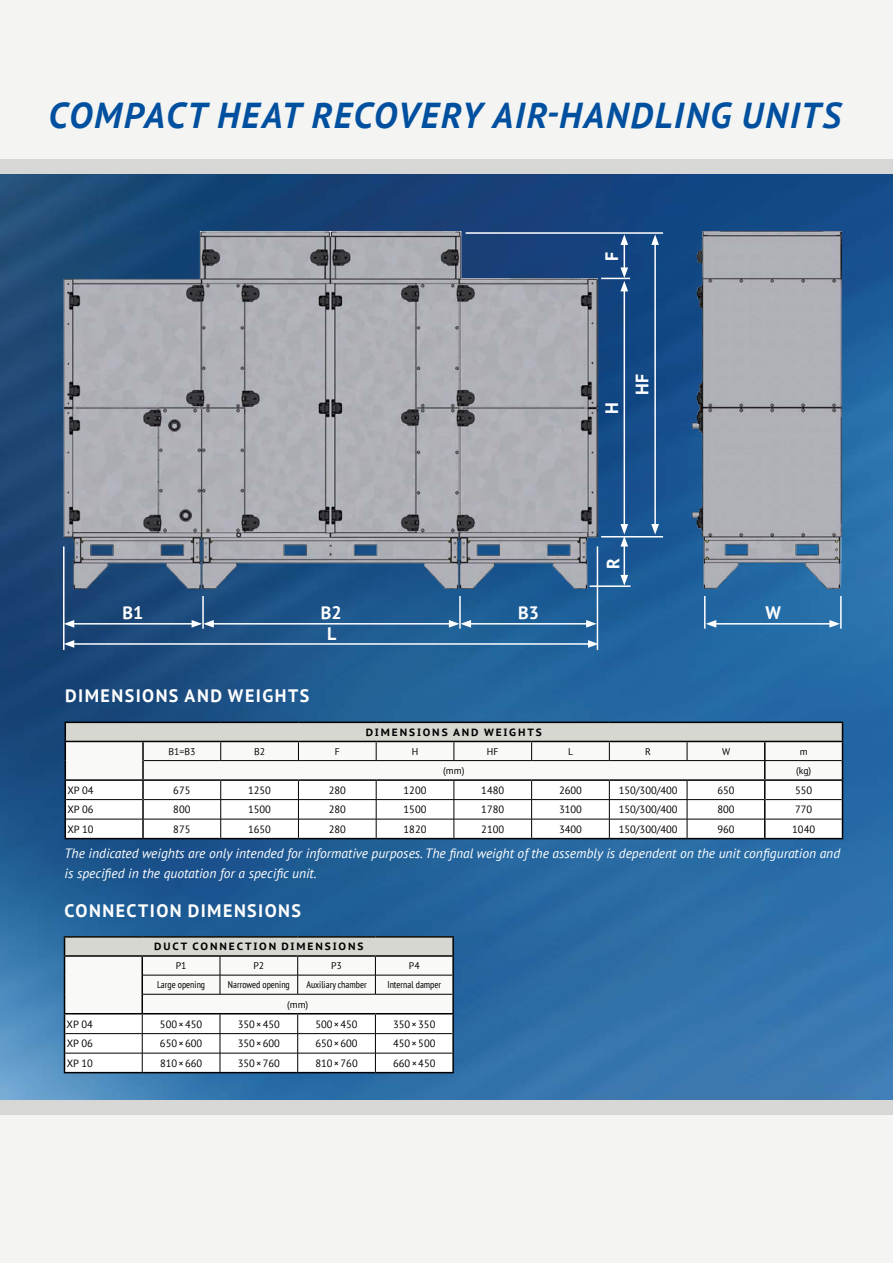
<style>
.page{position:relative;width:893px;height:1263px;background:#fff}
.page>*{position:absolute;margin:0;border:0;box-sizing:border-box;transform-origin:0 0}
.t1{font:italic 700 36px "PT Sans";letter-spacing:.05em;color:#00509f}
.t2{font:700 18px "PT Sans";letter-spacing:.08em;color:#fff}
.t3{font:italic 13.5px/19.5px "PT Sans";color:#fff}
.t4{font:10.5px "PT Sans";color:#000}
.t5{font:700 10.5px "PT Sans Caption";letter-spacing:.18em;color:#000}
.t6{font:condensed 9.75px "PT Sans";color:#000}
.t7{font:9.75px "PT Sans";color:#000}
</style>
<div class="page">
<img style="left:0;top:173px;width:893px;height:927px">
<div style="left:0;top:1114px;width:893px;height:149px;background:#f4f4f2"></div>
<div style="left:0;top:1100px;width:893px;height:14px;background:#d7d7d5"></div>
<div style="left:0;top:0;width:893px;height:162px;background:#f4f4f2"></div>
<div style="left:0;top:159px;width:893px;height:14px;background:#d7d7d5"></div>
<img style="left:64px;top:231px;width:534px;height:358px">
<img style="left:693px;top:231px;width:149px;height:358px">
<hr style="left:63px;top:546px;width:2px;height:104px;background:#fff">
<hr style="left:202px;top:596px;width:2px;height:33px;background:#fff">
<hr style="left:459px;top:596px;width:2px;height:33px;background:#fff">
<hr style="left:597px;top:546px;width:1px;height:104px;background:#fff">
<hr style="left:72px;top:643px;width:518px;height:2px;background:#fff">
<svg style="left:64px;top:640px;width:10px;height:8px"></svg>
<svg style="left:588px;top:640px;width:9px;height:8px"></svg>
<hr style="left:72px;top:623px;width:122px;height:1px;background:#fff">
<svg style="left:64px;top:620px;width:10px;height:8px"></svg>
<hr style="left:211px;top:623px;width:240px;height:1px;background:#fff">
<svg style="left:192px;top:620px;width:22px;height:8px"></svg>
<hr style="left:469px;top:623px;width:119px;height:1px;background:#fff">
<svg style="left:449px;top:620px;width:22px;height:8px"></svg>
<svg style="left:586px;top:620px;width:11px;height:8px"></svg>
<hr style="left:601px;top:536px;width:62px;height:1px;background:#fff">
<hr style="left:590px;top:585px;width:40px;height:2px;background:#fff">
<hr style="left:624px;top:544px;width:1px;height:33px;background:#fff">
<svg style="left:620px;top:575px;width:8px;height:10px"></svg>
<hr style="left:624px;top:289px;width:1px;height:237px;background:#fff">
<svg style="left:620px;top:524px;width:8px;height:22px"></svg>
<hr style="left:654px;top:243px;width:2px;height:283px;background:#fff">
<svg style="left:651px;top:524px;width:8px;height:10px"></svg>
<svg style="left:651px;top:234px;width:8px;height:11px"></svg>
<svg style="left:601px;top:234px;width:29px;height:57px;background:#2e588e"></svg>
<hr style="left:466px;top:232px;width:197px;height:2px;background:#fff">
<hr style="left:840px;top:596px;width:2px;height:33px;background:#fff">
<hr style="left:714px;top:623px;width:118px;height:1px;background:#fff">
<svg style="left:706px;top:620px;width:10px;height:8px"></svg>
<svg style="left:829px;top:620px;width:11px;height:8px"></svg>
<hr style="left:704px;top:596px;width:2px;height:33px;background:#fff">
<hr style="left:65px;top:722px;width:78px;height:1px;background:#000">
<hr style="left:143px;top:722px;width:78px;height:1px;background:#000">
<hr style="left:221px;top:722px;width:77px;height:1px;background:#000">
<hr style="left:298px;top:722px;width:78px;height:1px;background:#000">
<hr style="left:376px;top:722px;width:78px;height:1px;background:#000">
<hr style="left:454px;top:722px;width:78px;height:1px;background:#000">
<hr style="left:532px;top:722px;width:77px;height:1px;background:#000">
<hr style="left:609px;top:722px;width:78px;height:1px;background:#000">
<hr style="left:687px;top:722px;width:78px;height:1px;background:#000">
<hr style="left:765px;top:722px;width:78px;height:1px;background:#000">
<hr style="left:65px;top:838px;width:78px;height:1px;background:#000">
<hr style="left:143px;top:838px;width:78px;height:1px;background:#000">
<hr style="left:221px;top:838px;width:77px;height:1px;background:#000">
<hr style="left:298px;top:838px;width:78px;height:1px;background:#000">
<hr style="left:376px;top:838px;width:78px;height:1px;background:#000">
<hr style="left:454px;top:838px;width:78px;height:1px;background:#000">
<hr style="left:532px;top:838px;width:77px;height:1px;background:#000">
<hr style="left:609px;top:838px;width:78px;height:1px;background:#000">
<hr style="left:687px;top:838px;width:78px;height:1px;background:#000">
<hr style="left:765px;top:838px;width:78px;height:1px;background:#000">
<svg style="left:65px;top:723px;width:778px;height:115px"></svg>
<hr style="left:765px;top:760px;width:77px;height:1px;background:#000">
<hr style="left:144px;top:760px;width:77px;height:1px;background:#000">
<hr style="left:221px;top:760px;width:77px;height:1px;background:#000">
<hr style="left:298px;top:760px;width:78px;height:1px;background:#000">
<hr style="left:376px;top:760px;width:78px;height:1px;background:#000">
<hr style="left:454px;top:760px;width:78px;height:1px;background:#000">
<hr style="left:532px;top:760px;width:77px;height:1px;background:#000">
<hr style="left:609px;top:760px;width:78px;height:1px;background:#000">
<hr style="left:687px;top:760px;width:78px;height:1px;background:#000">
<hr style="left:64px;top:936px;width:78px;height:2px;background:#000">
<hr style="left:142px;top:936px;width:78px;height:2px;background:#000">
<hr style="left:220px;top:936px;width:78px;height:2px;background:#000">
<hr style="left:298px;top:936px;width:77px;height:2px;background:#000">
<hr style="left:375px;top:936px;width:79px;height:2px;background:#000">
<svg style="left:64px;top:938px;width:390px;height:135px"></svg>
<h1 class="t1" style="left:49px;top:92px;width:794px">COMPACT HEAT RECOVERY AIR-HANDLING UNITS</h1>
<h2 class="t2" style="left:123px;top:601px;width:22px">B1</h2>
<h2 class="t2" style="left:321px;top:601px;width:22px">B2</h2>
<h2 class="t2" style="left:518px;top:601px;width:22px">B3</h2>
<h2 class="t2" style="left:327px;top:622px;width:11px">L</h2>
<h2 class="t2" style="left:65px;top:684px;width:246px">DIMENSIONS AND WEIGHTS</h2>
<p class="t5" style="left:366px;top:725px;width:178px">DIMENSIONS AND WEIGHTS</p>
<h2 class="t2" style="left:600px;top:261px;width:11px;rotate:-90deg">F</h2>
<h2 class="t2" style="left:600px;top:414px;width:13px;rotate:-90deg">H</h2>
<h2 class="t2" style="left:630px;top:395px;width:22px;rotate:-90deg">HF</h2>
<h2 class="t2" style="left:601px;top:569px;width:12px;rotate:-90deg">R</h2>
<h2 class="t2" style="left:765px;top:601px;width:17px">W</h2>
<p class="t7" style="left:168px;top:745px;width:28px">B1=B3</p>
<p class="t7" style="left:254px;top:745px;width:13px">B2</p>
<p class="t7" style="left:335px;top:745px;width:7px">F</p>
<p class="t7" style="left:412px;top:745px;width:8px">H</p>
<p class="t7" style="left:487px;top:745px;width:13px">HF</p>
<p class="t7" style="left:568px;top:745px;width:7px">L</p>
<p class="t7" style="left:645px;top:745px;width:7px">R</p>
<p class="t7" style="left:722px;top:745px;width:10px">W</p>
<p class="t7" style="left:800px;top:745px;width:9px">m</p>
<p class="t7" style="left:443px;top:764px;width:23px">(mm)</p>
<p class="t7" style="left:796px;top:764px;width:17px">(kg)</p>
<p class="t4" style="left:67px;top:783px;width:28px">XP 04</p>
<p class="t4" style="left:173px;top:783px;width:19px">675</p>
<p class="t4" style="left:248px;top:783px;width:24px">1250</p>
<p class="t4" style="left:329px;top:783px;width:19px">280</p>
<p class="t4" style="left:404px;top:783px;width:24px">1200</p>
<p class="t4" style="left:481px;top:783px;width:24px">1480</p>
<p class="t4" style="left:559px;top:783px;width:24px">2600</p>
<p class="t4" style="left:619px;top:783px;width:60px">150/300/400</p>
<p class="t4" style="left:717px;top:783px;width:19px">650</p>
<p class="t4" style="left:795px;top:783px;width:19px">550</p>
<p class="t4" style="left:67px;top:803px;width:28px">XP 06</p>
<p class="t4" style="left:173px;top:803px;width:19px">800</p>
<p class="t4" style="left:248px;top:803px;width:24px">1500</p>
<p class="t4" style="left:329px;top:803px;width:19px">280</p>
<p class="t4" style="left:404px;top:803px;width:24px">1500</p>
<p class="t4" style="left:481px;top:803px;width:24px">1780</p>
<p class="t4" style="left:559px;top:803px;width:24px">3100</p>
<p class="t4" style="left:619px;top:803px;width:60px">150/300/400</p>
<p class="t4" style="left:717px;top:803px;width:19px">800</p>
<p class="t4" style="left:795px;top:803px;width:19px">770</p>
<p class="t4" style="left:67px;top:822px;width:28px">XP 10</p>
<p class="t4" style="left:173px;top:822px;width:19px">875</p>
<p class="t4" style="left:248px;top:822px;width:24px">1650</p>
<p class="t4" style="left:329px;top:822px;width:19px">280</p>
<p class="t4" style="left:404px;top:822px;width:24px">1820</p>
<p class="t4" style="left:481px;top:822px;width:24px">2100</p>
<p class="t4" style="left:559px;top:822px;width:24px">3400</p>
<p class="t4" style="left:619px;top:822px;width:60px">150/300/400</p>
<p class="t4" style="left:717px;top:822px;width:19px">960</p>
<p class="t4" style="left:792px;top:822px;width:24px">1040</p>
<p class="t3" style="left:65px;top:843px;width:777px">The indicated weights are only intended for informative purposes. The final weight of the assembly is dependent on the unit configuration and is specified in the quotation for a specific unit.</p>
<h2 class="t2" style="left:64px;top:898px;width:238px">CONNECTION DIMENSIONS</h2>
<p class="t5" style="left:154px;top:939px;width:211px">DUCT CONNECTION DIMENSIONS</p>
<p class="t7" style="left:176px;top:960px;width:12px">P1</p>
<p class="t7" style="left:253px;top:960px;width:12px">P2</p>
<p class="t7" style="left:331px;top:960px;width:12px">P3</p>
<p class="t7" style="left:409px;top:960px;width:12px">P4</p>
<p class="t6" style="left:157px;top:978px;width:50px">Large opening</p>
<p class="t6" style="left:228px;top:978px;width:63px">Narrowed opening</p>
<p class="t6" style="left:306px;top:978px;width:62px">Auxiliary chamber</p>
<p class="t6" style="left:387px;top:978px;width:55px">Internal damper</p>
<p class="t7" style="left:287px;top:998px;width:23px">(mm)</p>
<p class="t4" style="left:67px;top:1017px;width:28px">XP 04</p>
<p class="t4" style="left:160px;top:1017px;width:44px">500×450</p>
<p class="t4" style="left:238px;top:1017px;width:44px">350×450</p>
<p class="t4" style="left:315px;top:1017px;width:44px">500×450</p>
<p class="t4" style="left:393px;top:1017px;width:44px">350×350</p>
<p class="t4" style="left:67px;top:1037px;width:28px">XP 06</p>
<p class="t4" style="left:160px;top:1037px;width:44px">650×600</p>
<p class="t4" style="left:238px;top:1037px;width:44px">350×600</p>
<p class="t4" style="left:315px;top:1037px;width:44px">650×600</p>
<p class="t4" style="left:393px;top:1037px;width:44px">450×500</p>
<p class="t4" style="left:67px;top:1056px;width:28px">XP 10</p>
<p class="t4" style="left:160px;top:1056px;width:44px">810×660</p>
<p class="t4" style="left:238px;top:1056px;width:44px">350×760</p>
<p class="t4" style="left:315px;top:1056px;width:44px">810×760</p>
<p class="t4" style="left:393px;top:1056px;width:44px">660×450</p>
</div>
